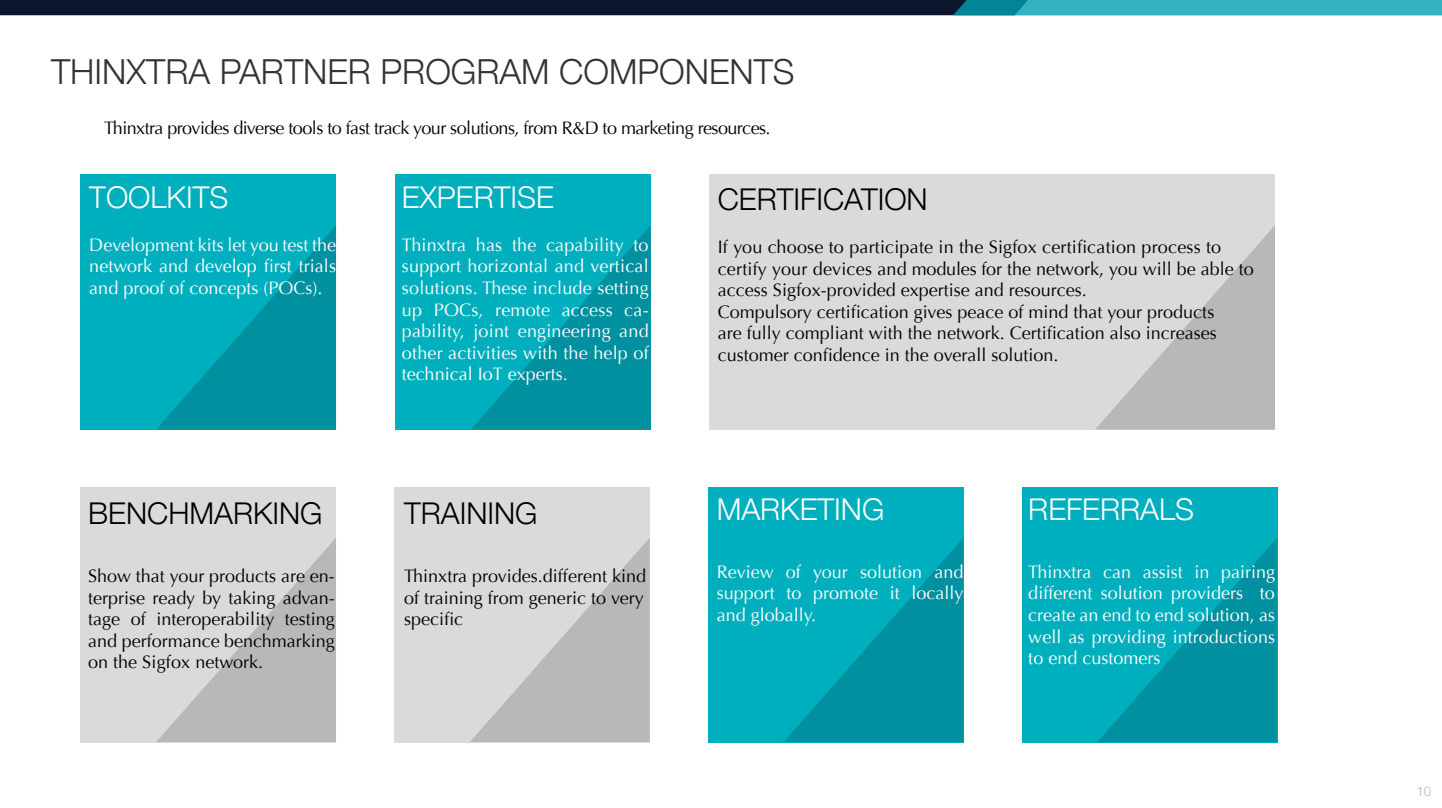
<style>
.page{position:relative;width:1442px;height:808px;background:#fff}
.page>*{position:absolute;margin:0;border:0;box-sizing:border-box;transform-origin:0 0}
.t1{font:300 34.5px "Helvetica Neue";color:#343332}
.t2{font:300 30px "Helvetica Neue";color:#fff}
.t3{font:300 30px "Helvetica Neue";color:#000}
.t4{font:18px/21.6px "Optima";color:#000}
.t5{font:18px/21.6px "Optima";color:#fff;text-align:justify}
.t6{font:18px "Optima";letter-spacing:-.03em;color:#000}
.t7{font:300 13.5px "Helvetica Neue";color:#b6b8ba}
.s1{font-style:inherit}
</style>
<div class="page">
<svg style="left:0;top:0;width:1441px;height:15px;background:#17485d"></svg>
<div style="left:709px;top:174px;width:566px;height:255px;background:#d8dadb"></div>
<svg style="left:1096px;top:226px;width:179px;height:203px"></svg>
<div style="left:395px;top:174px;width:256px;height:255px;background:#00afbe"></div>
<svg style="left:472px;top:226px;width:179px;height:203px"></svg>
<div style="left:81px;top:174px;width:255px;height:255px;background:#00afbe"></div>
<svg style="left:157px;top:226px;width:179px;height:203px"></svg>
<div style="left:394px;top:487px;width:255px;height:255px;background:#d8dadb"></div>
<svg style="left:470px;top:539px;width:179px;height:203px"></svg>
<div style="left:81px;top:487px;width:255px;height:255px;background:#d8dadb"></div>
<svg style="left:156px;top:538px;width:180px;height:204px"></svg>
<div style="left:1022px;top:487px;width:255px;height:255px;background:#00afbe"></div>
<svg style="left:1098px;top:538px;width:179px;height:204px"></svg>
<div style="left:708px;top:487px;width:255px;height:255px;background:#00afbe"></div>
<svg style="left:784px;top:539px;width:179px;height:203px"></svg>
<h1 class="t1" style="left:51px;top:51px;width:745px">THINXTRA PARTNER PROGRAM COMPONENTS</h1>
<p class="t6" style="left:104px;top:117px;width:668px">Thinxtra provides diverse tools to fast track your solutions, from R&amp;D to marketing resources.</p>
<h2 class="t2" style="left:89px;top:179px;width:140px">TOOLKITS</h2>
<p class="t5" style="left:89px;top:234px;width:248px">Development kits let you test the network and develop first trials and proof of concepts (POCs).</p>
<h2 class="t3" style="left:88px;top:495px;width:236px">BENCHMARKING</h2>
<p class="t4" style="left:88px;top:565px;width:248px;text-align:justify">Show that your products are en&shy;terprise ready by taking advan&shy;tage of interoperability testing and performance benchmarking on the Sigfox network.</p>
<h2 class="t2" style="left:402px;top:179px;width:153px">EXPERTISE</h2>
<p class="t5" style="left:402px;top:234px;width:248px">Thinxtra has the capability to support horizontal and vertical solutions. These include setting up POCs, remote access ca&shy;pability, joint engineering and other activities with the help of technical IoT experts.</p>
<h2 class="t3" style="left:404px;top:495px;width:135px">TRAINING</h2>
<p class="t4" style="left:404px;top:565px;width:243px">Thinxtra provides<span class="s1">.</span>differ<span class="s1">e</span>nt kind of training from generic to very specific</p>
<h2 class="t3" style="left:718px;top:181px;width:211px">CERTIFICATION</h2>
<p class="t4" style="left:718px;top:236px;width:537px">If you choose to participate in the Sigfox certification process to certify your devices and modules for the network, you will be able to access Sigfox-provided expertise and resources.<br>Compulsory certification gives peace of mind that your products<br>are fully compliant with the network. Certification also increases customer confidence in the overall solution.</p>
<h2 class="t2" style="left:716px;top:491px;width:169px">MARKETING</h2>
<p class="t5" style="left:716px;top:561px;width:248px">Review of your solution and support to promote it locally and globally.</p>
<h2 class="t2" style="left:1028px;top:491px;width:167px">REFERRALS</h2>
<p class="t5" style="left:1028px;top:561px;width:248px">Thinxtra can assist in pairing different solution providers to create an end to end solution, as well as providing introductions to end customers</p>
<p class="t7" style="left:1416px;top:782px;width:17px">10</p>
</div>
